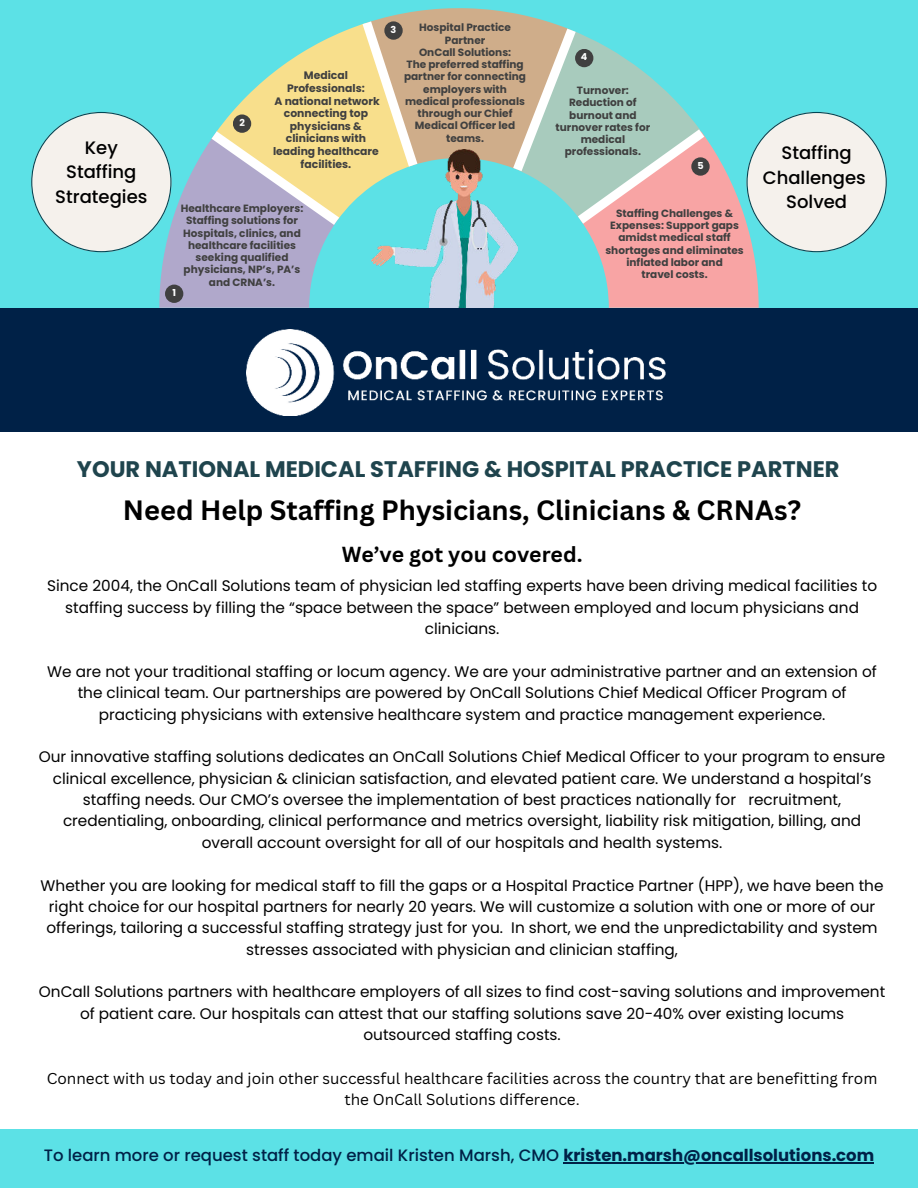
<style>
.page{position:relative;width:918px;height:1188px;background:#fff}
.page>*{position:absolute;margin:0;border:0;box-sizing:border-box;transform-origin:0 0}
.t1{font:700 27.15px "Canva Sans";color:#000}
.t2{font:700 22.5px "Poppins";color:#1f444d}
.t3{font:700 21.15px "Canva Sans";color:#000}
.t4{font:500 18px/24.8px "Poppins";color:#000;text-align:center}
.t5{font:500 16.5px "Poppins";color:#002147}
.t6{font:15.3px/21.3px "Poppins";color:#000;text-align:center}
.t7{font:15.3px/21.3px "Canva Sans";color:#000;text-align:center}
.t8{font:700 10.8px/12.6px "Poppins";color:#404040;text-align:center}
.t9{font:700 10.5px/12.3px "Poppins";color:#404040;text-align:center}
.t10{font:700 9.6px "Poppins";color:#fff}
.s1{font-weight:700}
</style>
<div class="page">
<div style="left:0;top:0;width:918px;height:308px;background:#5ce1e6"></div>
<div style="left:0;top:344px;width:918px;height:844px;background:#5ce1e6"></div>
<div style="left:0;top:308px;width:918px;height:124px;background:#002147"></div>
<img style="left:246px;top:329px;width:420px;height:87px">
<div style="left:0;top:432px;width:918px;height:697px;background:#fff"></div>
<hr style="left:563px;top:1162px;width:311px;height:1px;background:#002147">
<svg style="left:31px;top:8px;width:856px;height:300px"></svg>
<p class="t4" style="left:55px;top:135px;width:94px">Key<br>Staffing<br>Strategies</p>
<p class="t10" style="left:239px;top:117px;width:7px">2</p>
<p class="t8" style="left:273px;top:69px;width:108px">Medical<br>Professionals:<br>A national network connecting top physicians &amp; clinicians with leading healthcare facilities.</p>
<p class="t10" style="left:391px;top:24px;width:7px">3</p>
<p class="t9" style="left:404px;top:22px;width:124px">Hospital Practice<br>Partner<br>OnCall Solutions:<br>The preferred staffing partner for connecting employers with medical professionals through our Chief<br>Medical Officer led teams.</p>
<p class="t9" style="left:181px;top:202px;width:124px">Healthcare Employers:<br>Staffing solutions for<br>Hospitals, clinics, and healthcare facilities seeking qualified physicians, NP’s, PA’s and CRNA’s.</p>
<p class="t10" style="left:172px;top:287px;width:5px">1</p>
<p class="t10" style="left:581px;top:52px;width:8px">4</p>
<p class="t9" style="left:556px;top:84px;width:96px">Turnover:<br>Reduction of burnout and turnover rates for medical professionals.</p>
<p class="t10" style="left:697px;top:160px;width:8px">5</p>
<p class="t9" style="left:605px;top:207px;width:140px">Staffing Challenges &amp;<br>Expenses: Support gaps amidst medical staff shortages and eliminates inflated labor and<br>travel costs.</p>
<p class="t4" style="left:763px;top:140px;width:105px">Staffing<br>Challenges<br>Solved</p>
<h2 class="t2" style="left:77px;top:456px;width:764px">YOUR NATIONAL MEDICAL STAFFING &amp; HOSPITAL PRACTICE PARTNER</h2>
<h1 class="t1" style="left:123px;top:494px;width:680px">Need Help Staffing Physicians, Clinicians &amp; CRNAs?</h1>
<h3 class="t3" style="left:342px;top:542px;width:242px">We’ve got you covered.</h3>
<p class="t6" style="left:47px;top:575px;width:832px">Since 2004, the OnCall Solutions team of physician led staffing experts have been driving medical facilities to staffing success by filling the “space between the space” between employed and locum physicians and clinicians.</p>
<p class="t6" style="left:47px;top:661px;width:831px">We are not your traditional staffing or locum agency. We are your administrative partner and an extension of the clinical team. Our partnerships are powered by OnCall Solutions Chief Medical Officer Program of practicing physicians with extensive healthcare system and practice management experience.</p>
<p class="t6" style="left:39px;top:746px;width:848px">Our innovative staffing solutions dedicates an OnCall Solutions Chief Medical Officer to your program to ensure clinical excellence, physician &amp; clinician satisfaction, and elevated patient care. We understand a hospital’s staffing needs. Our CMO’s oversee the implementation of best practices nationally for recruitment, credentialing, onboarding, clinical performance and metrics oversight, liability risk mitigation, billing, and overall account oversight for all of our hospitals and health systems.</p>
<p class="t6" style="left:41px;top:875px;width:844px">Whether you are looking for medical staff to fill the gaps or a Hospital Practice Partner (HPP), we have been the right choice for our hospital partners for nearly 20 years. We will customize a solution with one or more of our offerings, tailoring a successful staffing strategy just for you. In short, we end the unpredictability and system stresses associated with physician and clinician staffing,</p>
<p class="t6" style="left:39px;top:982px;width:848px">OnCall Solutions partners with healthcare employers of all sizes to find cost-saving solutions and improvement of patient care. Our hospitals can attest that our staffing solutions save 20-40% over existing locums outsourced staffing costs.</p>
<p class="t7" style="left:47px;top:1068px;width:832px">Connect with us today and join other successful healthcare facilities across the country that are benefitting from the OnCall Solutions difference.</p>
<p class="t5" style="left:44px;top:1146px;width:832px">To learn more or request staff today email Kristen Marsh, CMO <span class="s1">kristen.marsh@oncallsolutions.com</span></p>
</div>
